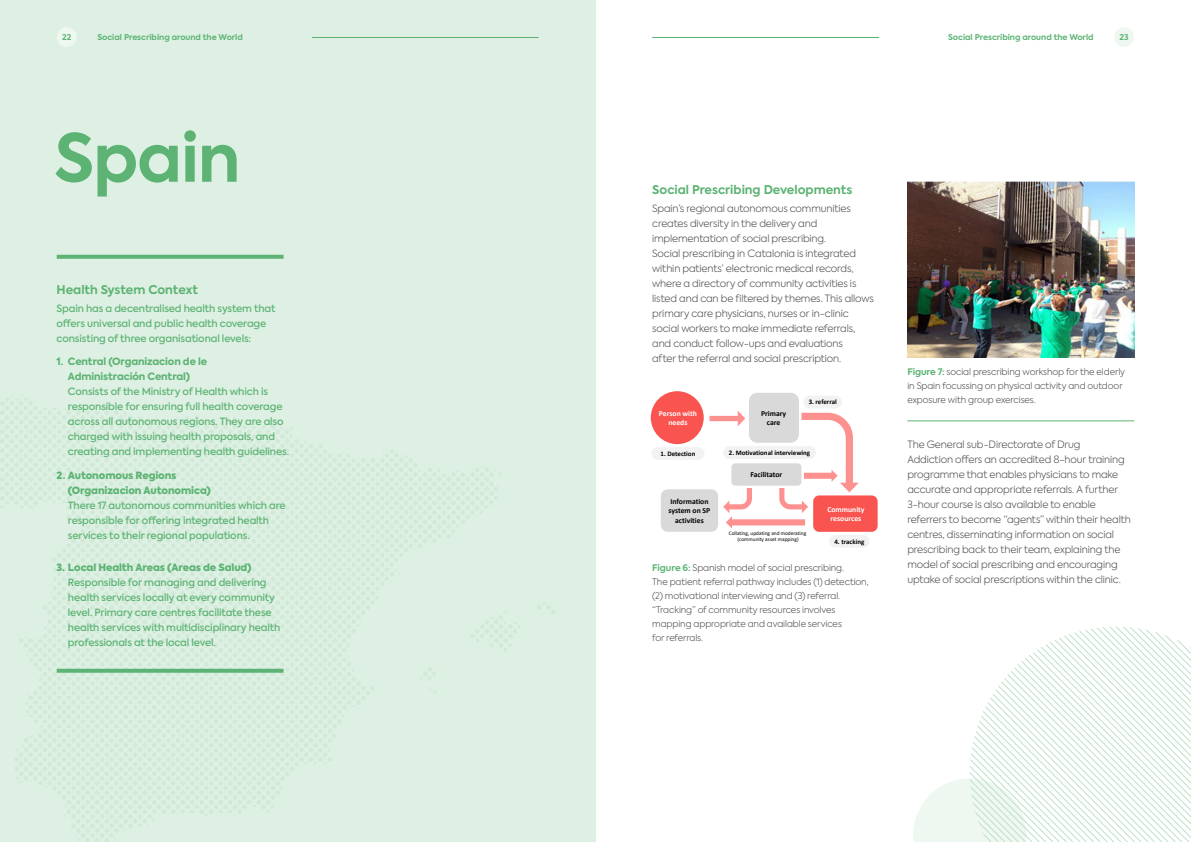
<style>
.page{position:relative;width:1191px;height:842px;background:#fff}
.page>*{position:absolute;margin:0;border:0;box-sizing:border-box;transform-origin:0 0}
.t1{font:700 66px "Axiforma";letter-spacing:-.015em;color:#5cb373}
.t2{font:700 12px "Axiforma";color:#5cb373}
.t3{font:300 10px/15px "Axiforma";letter-spacing:-.015em;color:#4a4a49}
.t4{font:500 10px/15px "Axiforma";letter-spacing:-.015em;color:#5cb373}
.t5{font:900 10px/15px "Axiforma";letter-spacing:-.01em;color:#5cb373}
.t6{font:800 10px/15px "Axiforma";letter-spacing:-.01em;color:#5cb373;text-align:center}
.t7{font:300 9px/14px "Axiforma";letter-spacing:-.01em;color:#4a4a49}
.t8{font:700 8px "Axiforma";color:#5cb373}
.t9{font:700 7.7px/9.2px "Calibri";color:#000;text-align:center}
.t10{font:700 7.7px/9.2px "Calibri";color:#fff;text-align:center}
.t11{font:700 6.9px "Calibri";letter-spacing:-.005em;color:#000}
.t12{font:5.4px/6.5px "Calibri";color:#000;text-align:center}
.s1{font-weight:700;color:#5cb373}
</style>
<div class="page">
<div style="left:0;top:0;width:595px;height:842px;background:#def0e3"></div>
<svg style="left:0;top:394px;width:501px;height:448px"></svg>
<svg style="left:420px;top:666px;width:19px;height:29px"></svg>
<svg style="left:468px;top:610px;width:52px;height:52px"></svg>
<svg style="left:537px;top:602px;width:18px;height:12px"></svg>
<svg style="left:57px;top:255px;width:226px;height:4px"></svg>
<svg style="left:57px;top:669px;width:226px;height:4px"></svg>
<img style="left:907px;top:182px;width:227px;height:175px">
<hr style="left:907px;top:421px;width:227px;height:1px;background:#5cb373">
<svg style="left:970px;top:626px;width:221px;height:216px"></svg>
<svg style="left:913px;top:778px;width:151px;height:64px"></svg>
<div style="left:651px;top:391px;width:52px;height:53px;background:#f95450;border-radius:50%"></div>
<div style="left:749px;top:393px;width:50px;height:50px;background:#d9d9d9;border-radius:8px"></div>
<div style="left:813px;top:495px;width:64px;height:37px;background:#f95450;border-radius:6px"></div>
<div style="left:661px;top:489px;width:57px;height:43px;background:#d9d9d9;border-radius:7px"></div>
<svg style="left:709px;top:411px;width:149px;height:117px"></svg>
<div style="left:651px;top:447px;width:53px;height:13px;background:#f2f2f2;border-radius:6px"></div>
<div style="left:723px;top:446px;width:93px;height:13px;background:#f2f2f2;border-radius:6px"></div>
<div style="left:803px;top:396px;width:39px;height:12px;background:#f2f2f2;border-radius:6px"></div>
<div style="left:829px;top:535px;width:40px;height:13px;background:#f2f2f2;border-radius:6px"></div>
<div style="left:1114px;top:27px;width:20px;height:20px;background:#eff7f1;border-radius:50%"></div>
<hr style="left:652px;top:37px;width:227px;height:1px;background:#5cb373">
<div style="left:57px;top:27px;width:20px;height:20px;background:#eff7f1;border-radius:50%"></div>
<hr style="left:312px;top:37px;width:227px;height:1px;background:#5cb373">
<p class="t8" style="left:62px;top:32px;width:11px">22</p>
<p class="t8" style="left:97px;top:32px;width:147px">Social Prescribing around the World</p>
<p class="t8" style="left:948px;top:32px;width:147px">Social Prescribing around the World</p>
<p class="t8" style="left:1119px;top:32px;width:11px">23</p>
<h1 class="t1" style="left:54px;top:113px;width:188px">Spain</h1>
<p class="t2" style="left:57px;top:281px;width:143px">Health System Context</p>
<p class="t4" style="left:57px;top:301px;width:220px">Spain has a decentralised health system that offers universal and public health coverage consisting of three organisational levels:</p>
<p class="t6" style="left:57px;top:354px;width:152px">1. Central (Organizacion de le<br>Administración Central)</p>
<p class="t4" style="left:68px;top:384px;width:223px">Consists of the Ministry of Health which is responsible for ensuring full health coverage across all autonomous regions. They are also charged with issuing health proposals, and creating and implementing health guidelines.</p>
<p class="t5" style="left:68px;top:468px;width:144px;text-indent:-11px">2. Autonomous Regions (Organizacion Autonomica)</p>
<p class="t4" style="left:68px;top:498px;width:219px">There 17 autonomous communities which are responsible for offering integrated health services to their regional populations.</p>
<p class="t5" style="left:57px;top:560px;width:197px">3. Local Health Areas (Areas de Salud)</p>
<p class="t4" style="left:68px;top:575px;width:214px">Responsible for managing and delivering health services locally at every community level. Primary care centres facilitate these health services with multidisciplinary health professionals at the local level.</p>
<p class="t2" style="left:652px;top:181px;width:202px">Social Prescribing Developments</p>
<p class="t3" style="left:652px;top:200px;width:223px">Spain’s regional autonomous communities creates diversity in the delivery and implementation of social prescribing.<br>Social prescribing in Catalonia is integrated within patients’ electronic medical records, where a directory of community activities is listed and can be filtered by themes. This allows primary care physicians, nurses or in-clinic social workers to make immediate referrals, and conduct follow-ups and evaluations<br>after the referral and social prescription.</p>
<p class="t10" style="left:659px;top:408px;width:39px">Person with needs</p>
<p class="t9" style="left:761px;top:408px;width:27px">Primary care</p>
<p class="t11" style="left:808px;top:397px;width:30px">3. referral</p>
<p class="t11" style="left:660px;top:449px;width:36px">1. Detection</p>
<p class="t11" style="left:729px;top:448px;width:83px">2. Motivational interviewing</p>
<p class="t9" style="left:668px;top:497px;width:43px">Information system on SP activities</p>
<p class="t9" style="left:750px;top:470px;width:33px">Facilitator</p>
<p class="t12" style="left:729px;top:530px;width:79px">Collating, updating and moderating (community asset mapping)</p>
<p class="t10" style="left:827px;top:505px;width:39px">Community resources</p>
<p class="t11" style="left:834px;top:537px;width:31px">4. tracking</p>
<p class="t7" style="left:652px;top:560px;width:218px"><span class="s1">Figure 6:</span> Spanish model of social prescribing.<br>The patient referral pathway includes (1) detection, (2) motivational interviewing and (3) referral. “Tracking” of community resources involves mapping appropriate and available services<br>for referrals.</p>
<p class="t7" style="left:907px;top:365px;width:219px"><span class="s1">Figure 7:</span> social prescribing workshop for the elderly in Spain focussing on physical activity and outdoor exposure with group exercises.</p>
<p class="t3" style="left:907px;top:437px;width:225px">The General sub-Directorate of Drug<br>Addiction offers an accredited 8-hour training programme that enables physicians to make accurate and appropriate referrals. A further 3-hour course is also available to enable referrers to become “agents” within their health centres, disseminating information on social prescribing back to their team, explaining the model of social prescribing and encouraging uptake of social prescriptions within the clinic.</p>
</div>
